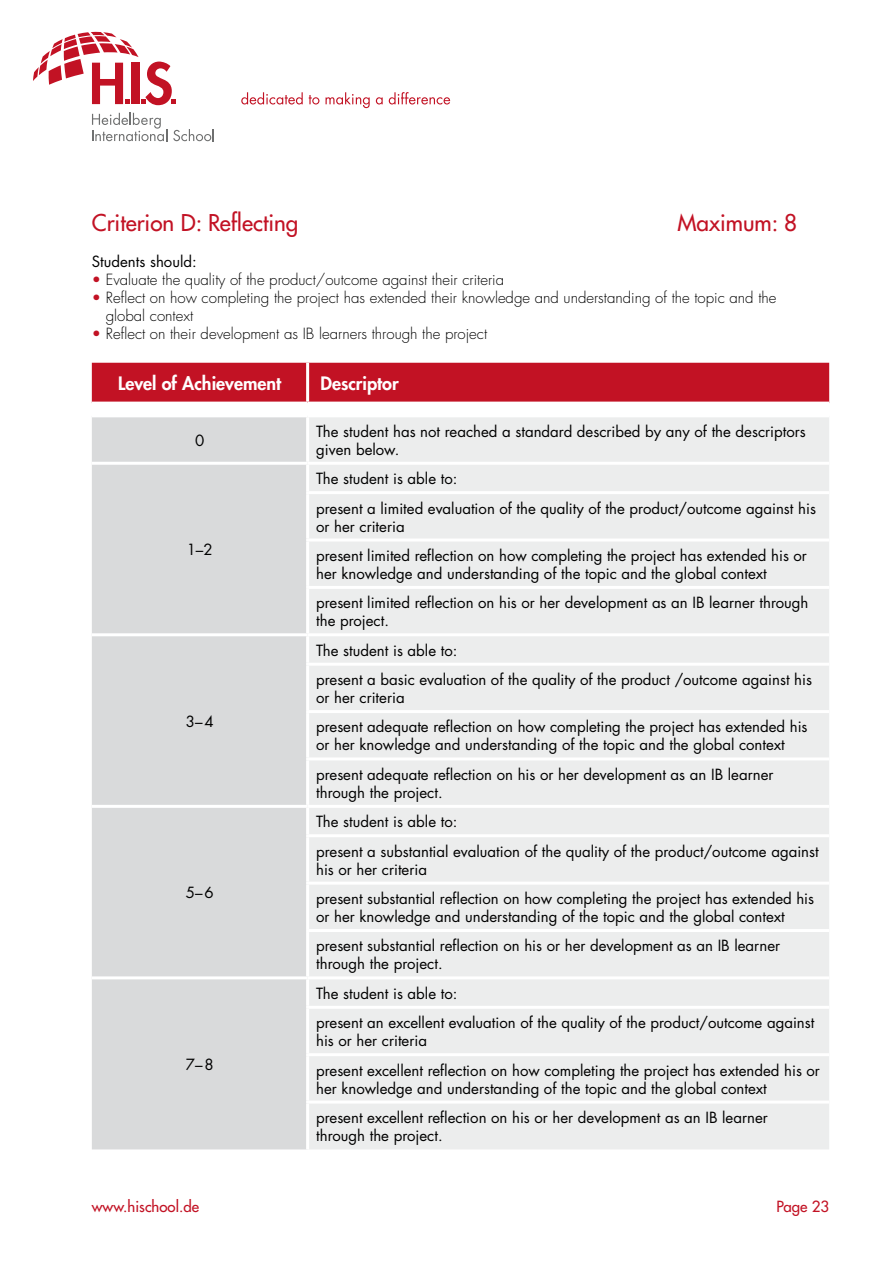
<style>
.page{position:relative;width:893px;height:1263px;background:#fff}
.page>*{position:absolute;margin:0;border:0;box-sizing:border-box;transform-origin:0 0}
.t1{font:500 22.5px "Futura LT Pro";color:#c21224}
.t2{font:800 18px "Futura LT Pro";color:#fff}
.t3{font:15px/29.4px "Futura LT Pro";color:#000}
.t4{font:300 15px/18px "Futura Std";color:#000}
.t5{font:500 15px "Futura LT Pro";color:#c21224}
.s1{color:#c21224}
</style>
<div class="page">
<svg style="left:241px;top:92px;width:62px;height:12px"></svg>
<svg style="left:309px;top:95px;width:10px;height:9px"></svg>
<svg style="left:326px;top:92px;width:44px;height:16px"></svg>
<svg style="left:376px;top:97px;width:7px;height:7px"></svg>
<svg style="left:389px;top:92px;width:61px;height:12px"></svg>
<svg style="left:173px;top:129px;width:41px;height:12px"></svg>
<svg style="left:92px;top:113px;width:75px;height:28px"></svg>
<svg style="left:33px;top:32px;width:143px;height:73px"></svg>
<div style="left:92px;top:417px;width:214px;height:732px;background:#d9dadb"></div>
<div style="left:309px;top:417px;width:520px;height:732px;background:#eceded"></div>
<div style="left:92px;top:363px;width:737px;height:40px;background:#c21224"></div>
<hr style="left:92px;top:462px;width:216px;height:3px;background:#fff">
<hr style="left:308px;top:462px;width:521px;height:3px;background:#fff">
<hr style="left:306px;top:491px;width:523px;height:3px;background:#fff">
<hr style="left:306px;top:538px;width:523px;height:3px;background:#fff">
<hr style="left:306px;top:586px;width:523px;height:3px;background:#fff">
<hr style="left:92px;top:633px;width:216px;height:3px;background:#fff">
<hr style="left:308px;top:633px;width:521px;height:3px;background:#fff">
<hr style="left:306px;top:663px;width:523px;height:3px;background:#fff">
<hr style="left:306px;top:710px;width:523px;height:3px;background:#fff">
<hr style="left:306px;top:757px;width:523px;height:3px;background:#fff">
<hr style="left:92px;top:805px;width:216px;height:3px;background:#fff">
<hr style="left:308px;top:805px;width:521px;height:3px;background:#fff">
<hr style="left:306px;top:834px;width:523px;height:3px;background:#fff">
<hr style="left:306px;top:882px;width:523px;height:3px;background:#fff">
<hr style="left:306px;top:929px;width:523px;height:3px;background:#fff">
<hr style="left:92px;top:976px;width:216px;height:3px;background:#fff">
<hr style="left:308px;top:976px;width:521px;height:3px;background:#fff">
<hr style="left:306px;top:1006px;width:523px;height:3px;background:#fff">
<hr style="left:306px;top:1053px;width:523px;height:3px;background:#fff">
<hr style="left:306px;top:1100px;width:523px;height:3px;background:#fff">
<h1 class="t1" style="left:92px;top:206px;width:208px">Criterion D: Reflecting</h1>
<h1 class="t1" style="left:677px;top:206px;width:121px">Maximum: 8</h1>
<p class="t3" style="left:92px;top:247px;width:106px">Students should:</p>
<p class="t4" style="left:92px;top:271px;width:414px"><span class="s1">•</span> Evaluate the quality of the product/outcome against their criteria</p>
<p class="t4" style="left:106px;top:289px;width:672px;text-indent:-14px"><span class="s1">•</span> Reflect on how completing the project has extended their knowledge and understanding of the topic and the global context</p>
<p class="t4" style="left:92px;top:325px;width:397px"><span class="s1">•</span> Reflect on their development as IB learners through the project</p>
<p class="t2" style="left:118px;top:370px;width:164px">Level of Achievement</p>
<p class="t2" style="left:320px;top:370px;width:80px">Descriptor</p>
<p class="t3" style="left:195px;top:425px;width:11px">0</p>
<p class="t3" style="left:316px;top:422px;width:491px;line-height:18px">The student has not reached a standard described by any of the descriptors given below.</p>
<p class="t3" style="left:187px;top:535px;width:27px">1–2</p>
<p class="t3" style="left:186px;top:706px;width:29px">3–4</p>
<p class="t3" style="left:186px;top:878px;width:29px">5–6</p>
<p class="t3" style="left:186px;top:1049px;width:29px">7–8</p>
<p class="t3" style="left:316px;top:464px;width:501px">The student is able to:<br>present a limited evaluation of the quality of the product/outcome against his</p>
<p class="t3" style="left:316px;top:511px;width:492px">or her criteria<br>present limited reflection on how completing the project has extended his or</p>
<p class="t3" style="left:316px;top:558px;width:494px">her knowledge and understanding of the topic and the global context present limited reflection on his or her development as an IB learner through</p>
<p class="t3" style="left:316px;top:606px;width:74px">the project.</p>
<p class="t3" style="left:316px;top:635px;width:497px">The student is able to:<br>present a basic evaluation of the quality of the product /outcome against his</p>
<p class="t3" style="left:316px;top:683px;width:493px">or her criteria<br>present adequate reflection on how completing the project has extended his</p>
<p class="t3" style="left:316px;top:730px;width:470px">or her knowledge and understanding of the topic and the global context present adequate reflection on his or her development as an IB learner</p>
<p class="t3" style="left:316px;top:777px;width:128px">through the project.</p>
<p class="t3" style="left:316px;top:807px;width:504px">The student is able to:<br>present a substantial evaluation of the quality of the product/outcome against</p>
<p class="t3" style="left:316px;top:854px;width:500px">his or her criteria<br>present substantial reflection on how completing the project has extended his</p>
<p class="t3" style="left:316px;top:902px;width:470px">or her knowledge and understanding of the topic and the global context present substantial reflection on his or her development as an IB learner</p>
<p class="t3" style="left:316px;top:949px;width:128px">through the project.</p>
<p class="t3" style="left:316px;top:978px;width:500px">The student is able to:<br>present an excellent evaluation of the quality of the product/outcome against</p>
<p class="t3" style="left:316px;top:1026px;width:505px">his or her criteria<br>present excellent reflection on how completing the project has extended his or</p>
<p class="t3" style="left:316px;top:1073px;width:453px">her knowledge and understanding of the topic and the global context present excellent reflection on his or her development as an IB learner</p>
<p class="t3" style="left:316px;top:1120px;width:128px">through the project.</p>
<p class="t5" style="left:92px;top:1195px;width:109px">www.hischool.de</p>
<p class="t5" style="left:776px;top:1195px;width:54px">Page 23</p>
</div>
